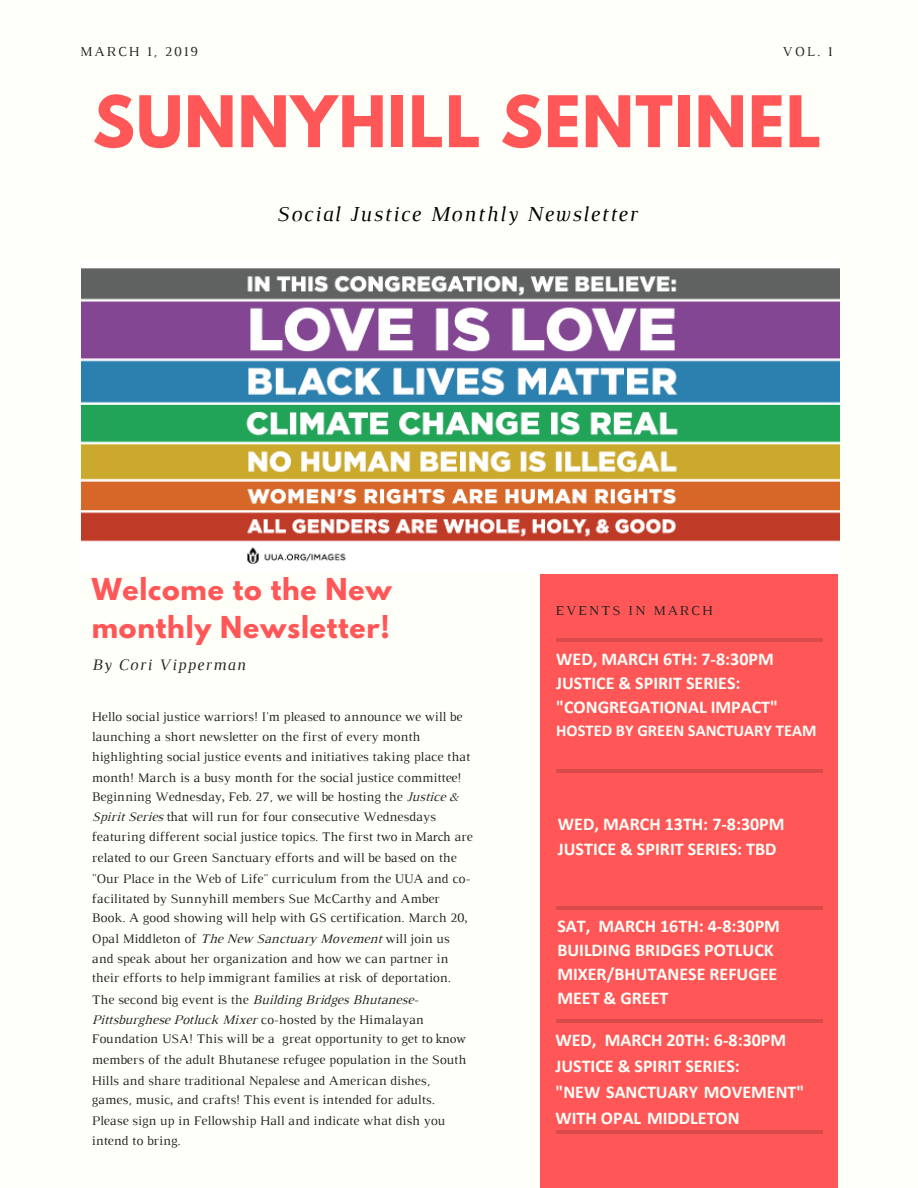
<style>
.page{position:relative;width:918px;height:1188px;background:#fffff9}
.page>*{position:absolute;margin:0;border:0;box-sizing:border-box;transform-origin:0 0}
.t1{font:700 63px "League Spartan";letter-spacing:.02em;color:#ff5757}
.t2{font:700 26.7px/37.3px "League Spartan";letter-spacing:.03em;color:#ff5757}
.t3{font:italic 21.75px "Luthier";letter-spacing:.07em;color:#000}
.t4{font:700 18px/24.2px "Calibri";color:#fffff9}
.t5{font:700 16.5px "Calibri";color:#fffff9}
.t6{font:italic 16.35px "Luthier";letter-spacing:.07em;color:#222}
.t7{font:13.95px "Luthier";letter-spacing:.14em;color:#222}
.t8{font:13.35px/20.1px "Luthier";color:#222}
.s1{font-family:"Minion Pro"}
.s2{font-style:italic}
</style>
<div class="page">
<div style="left:541px;top:547px;width:297px;height:641px;background:#ff5757"></div>
<hr style="left:557px;top:769px;width:266px;height:3px;background:#000">
<hr style="left:557px;top:907px;width:266px;height:3px;background:#000">
<hr style="left:557px;top:1019px;width:266px;height:3px;background:#000">
<hr style="left:557px;top:1130px;width:266px;height:3px;background:#000">
<hr style="left:557px;top:638px;width:266px;height:3px;background:#000">
<img style="left:81px;top:268px;width:759px;height:305px">
<p class="t7" style="left:80px;top:46px;width:120px">MARCH 1, 2019</p>
<p class="t7" style="left:783px;top:46px;width:51px">VOL. 1</p>
<h1 class="t1" style="left:93px;top:91px;width:730px">SUNNYHILL SENTINEL</h1>
<h3 class="t3" style="left:276px;top:206px;width:363px">Social Justice Monthly Newsletter</h3>
<h2 class="t2" style="left:92px;top:574px;width:301px">Welcome to the New monthly Newsletter!</h2>
<p class="t6" style="left:92px;top:658px;width:155px">By Cori Vipperman</p>
<h3 class="t4" style="left:556px;top:646px;width:223px">WED, MARCH 6TH: 7-8:30PM<br>JUSTICE &amp; SPIRIT SERIES: "CONGREGATIONAL IMPACT"</h3>
<p class="t5" style="left:556px;top:719px;width:262px">HOSTED BY GREEN SANCTUARY TEAM</p>
<p class="t7" style="left:556px;top:605px;width:158px">EVENTS IN MARCH</p>
<p class="t8" style="left:92px;top:708px;width:383px">Hello social justice warriors! I'm pleased to announce we will be launching a short newsletter on the first of every month highlighting social justice events and initiatives taking place that month! March is a busy month for the social justice committee!<br>Beginning Wednesday<span class="s1">,</span> Feb<span class="s1">.</span> 27, we will be hosting the <span class="s2">Justice &amp; SpiritSeries</span><span class="s1">that</span> will run for four consecutive Wednesdays featuring different social justice topics. The first two <span class="s1">in March</span> are related to our Green Sanctuary efforts and will be based on the "Our Place in the Web of Life" curriculum from the UUA and co&shy;facilitated by Sunnyhill members Sue McCarthy and Amber Book. A good showing will help with GS certification. March 20<span class="s1">,</span></p>
<p class="t8" style="left:92px;top:930px;width:361px;line-height:19.6px">Opal Middleton of <span class="s2">The New Sanctuary Movement</span>will join us and speak about her organization and how we can partner in their efforts to help <span class="s1">i</span>mmigrant families at risk of deportation.</p>
<p class="t8" style="left:92px;top:991px;width:375px;line-height:19.6px">T h e s e c o n d b i g e v e n t i s t h e <span class="s2">Building BridgesBhutanese-<br>Pittsburghese Potluck Mixer</span>c o - h o s t e d b y t h e H i m a l a y a n<br>Foundation USA! This will be a great opportunity to get to <span class="s1">know</span></p>
<p class="t8" style="left:92px;top:1051px;width:376px;line-height:19.6px">members of the adult Bhutanese refugee population in the South<br>Hills and share traditional Nepalese and American dishes, games, music<span class="s1">,</span> and crafts! This event is intended for adults.</p>
<p class="t8" style="left:92px;top:1112px;width:355px">Please sign up in Fellowship Hall and indicate what dish you intend to bring.</p>
<h3 class="t4" style="left:558px;top:811px;width:228px;line-height:25.3px">WED, MARCH 13TH: 7-8:30PM<br>JUSTICE &amp; SPIRIT SERIES: TBD</h3>
<h3 class="t4" style="left:557px;top:913px;width:224px">SAT, MARCH 16TH: 4-8:30PM<br>BUILDING BRIDGES POTLUCK<br>MIXER/BHUTANESE REFUGEE<br>MEET &amp; GREET</h3>
<h3 class="t4" style="left:556px;top:1026px;width:250px;line-height:26.2px">WED, MARCH 20TH: 6-8:30PM<br>JUSTICE &amp; SPIRIT SERIES:<br>"NEW SANCTUARY MOVEMENT"<br>WITH OPAL MIDDLETON</h3>
</div>
